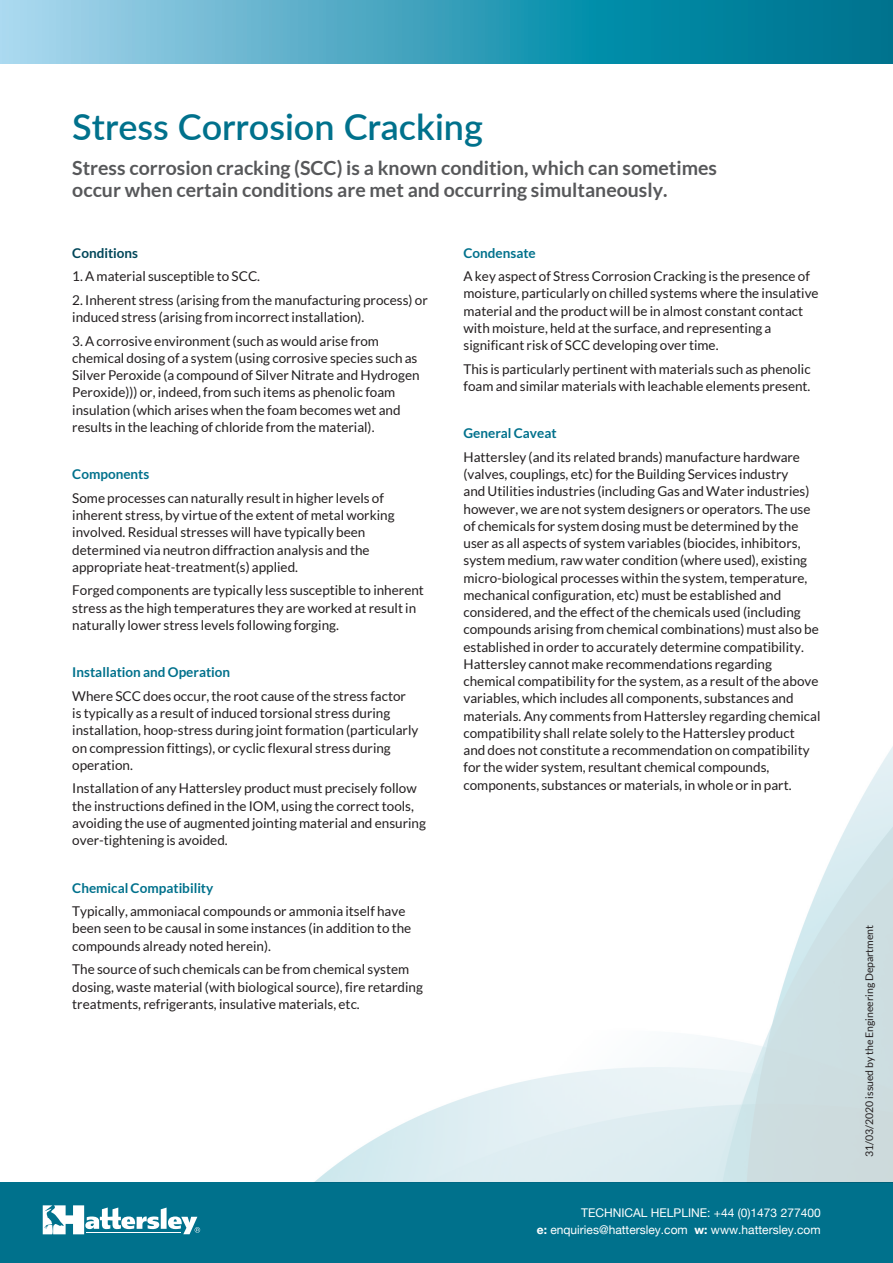
<style>
.page{position:relative;width:893px;height:1263px;background:#fff}
.page>*{position:absolute;margin:0;border:0;box-sizing:border-box;transform-origin:0 0}
._1_-_Heading_DkRed{font:600 36px "Lato";color:#00718c}
._1_-_Heading_DkRed-2{font:700 19.5px/22.5px "Lato";color:#57585a}
.Product_Bullet_List{font:13.5px/17.2px "Lato";color:#231f20}
.Product_Bullet_List-2{font:700 13.5px "Lato";color:#00718c}
.Product_Bullet_List-3{font:700 13.5px "Lato";color:#004659}
.t1{font:12px "Helvetica Neue";color:#fff}
.Product_Bullet_List-4{font:10.5px "Lato";color:#231f20}
.s1{font-weight:700}
</style>
<div class="page">
<div style="left:0;top:1182px;width:893px;height:81px;background:#00718c"></div>
<svg style="left:43px;top:1205px;width:157px;height:29px"></svg>
<svg style="left:0;top:0;width:893px;height:64px;background:#3da1bb"></svg>
<p class="_1_-_Heading_DkRed" style="left:72px;top:100px;width:412px">Stress Corrosion Cracking</p>
<p class="_1_-_Heading_DkRed-2" style="left:72px;top:156px;width:646px">Stress corrosion cracking (SCC) is a known condition, which can sometimes occur when certain conditions are met and occurring simultaneously.</p>
<p class="Product_Bullet_List-3" style="left:72px;top:245px;width:67px">Conditions</p>
<p class="Product_Bullet_List" style="left:72px;top:268px;width:189px">1. A material susceptible to SCC.</p>
<p class="Product_Bullet_List" style="left:72px;top:291px;width:357px">2. Inherent stress (arising from the manufacturing process) or induced stress (arising from incorrect installation).</p>
<p class="Product_Bullet_List" style="left:72px;top:332px;width:349px">3. A corrosive environment (such as would arise from chemical dosing of a system (using corrosive species such as Silver Peroxide (a compound of Silver Nitrate and Hydrogen Peroxide))) or, indeed, from such items as phenolic foam insulation (which arises when the foam becomes wet and results in the leaching of chloride from the material).</p>
<p class="Product_Bullet_List-2" style="left:72px;top:466px;width:79px">Components</p>
<p class="Product_Bullet_List" style="left:72px;top:489px;width:324px">Some processes can naturally result in higher levels of inherent stress, by virtue of the extent of metal working involved. Residual stresses will have typically been determined via neutron diffraction analysis and the appropriate heat-treatment(s) applied.</p>
<p class="Product_Bullet_List" style="left:72px;top:582px;width:353px">Forged components are typically less susceptible to inherent stress as the high temperatures they are worked at result in naturally lower stress levels following forging.</p>
<p class="Product_Bullet_List-2" style="left:72px;top:664px;width:159px">Installation and Operation</p>
<p class="Product_Bullet_List" style="left:72px;top:687px;width:348px">Where SCC does occur, the root cause of the stress factor is typically as a result of induced torsional stress during installation, hoop-stress during joint formation (particularly on compression fittings), or cyclic flexural stress during operation.</p>
<p class="Product_Bullet_List" style="left:72px;top:780px;width:355px">Installation of any Hattersley product must precisely follow the instructions defined in the IOM, using the correct tools, avoiding the use of augmented jointing material and ensuring over-tightening is avoided.</p>
<p class="Product_Bullet_List-2" style="left:72px;top:880px;width:143px">Chemical Compatibility</p>
<p class="Product_Bullet_List" style="left:72px;top:902px;width:341px">Typically, ammoniacal compounds or ammonia itself have been seen to be causal in some instances (in addition to the compounds already noted herein).</p>
<p class="Product_Bullet_List" style="left:72px;top:961px;width:352px">The source of such chemicals can be from chemical system dosing, waste material (with biological source), fire retarding treatments, refrigerants, insulative materials, etc.</p>
<p class="Product_Bullet_List-2" style="left:463px;top:245px;width:74px">Condensate</p>
<p class="Product_Bullet_List" style="left:463px;top:268px;width:357px">A key aspect of Stress Corrosion Cracking is the presence of moisture, particularly on chilled systems where the insulative material and the product will be in almost constant contact with moisture, held at the surface, and representing a significant risk of SCC developing over time.</p>
<p class="Product_Bullet_List" style="left:463px;top:360px;width:349px">This is particularly pertinent with materials such as phenolic foam and similar materials with leachable elements present.</p>
<p class="Product_Bullet_List-2" style="left:463px;top:426px;width:95px">General Caveat</p>
<p class="Product_Bullet_List" style="left:463px;top:448px;width:358px">Hattersley (and its related brands) manufacture hardware (valves, couplings, etc) for the Building Services industry<br>and Utilities industries (including Gas and Water industries) however, we are not system designers or operators. The use of chemicals for system dosing must be determined by the user as all aspects of system variables (biocides, inhibitors, system medium, raw water condition (where used), existing micro-biological processes within the system, temperature, mechanical configuration, etc) must be established and considered, and the effect of the chemicals used (including compounds arising from chemical combinations) must also be established in order to accurately determine compatibility.<br>Hattersley cannot make recommendations regarding chemical compatibility for the system, as a result of the above variables, which includes all components, substances and materials. Any comments from Hattersley regarding chemical compatibility shall relate solely to the Hattersley product<br>and does not constitute a recommendation on compatibility for the wider system, resultant chemical compounds, components, substances or materials, in whole or in part.</p>
<p class="t1" style="left:581px;top:1204px;width:241px">TECHNICAL HELPLINE: +44 (0)1473 277400</p>
<p class="t1" style="left:537px;top:1221px;width:285px"><span class="s1">e:</span> enquiries@hattersley.com <span class="s1">w:</span> www.hattersley.com</p>
<p class="Product_Bullet_List-4" style="left:863px;top:1157px;width:234px;rotate:-90deg">31/03/2020 issued by the Engineering Department</p>
</div>
